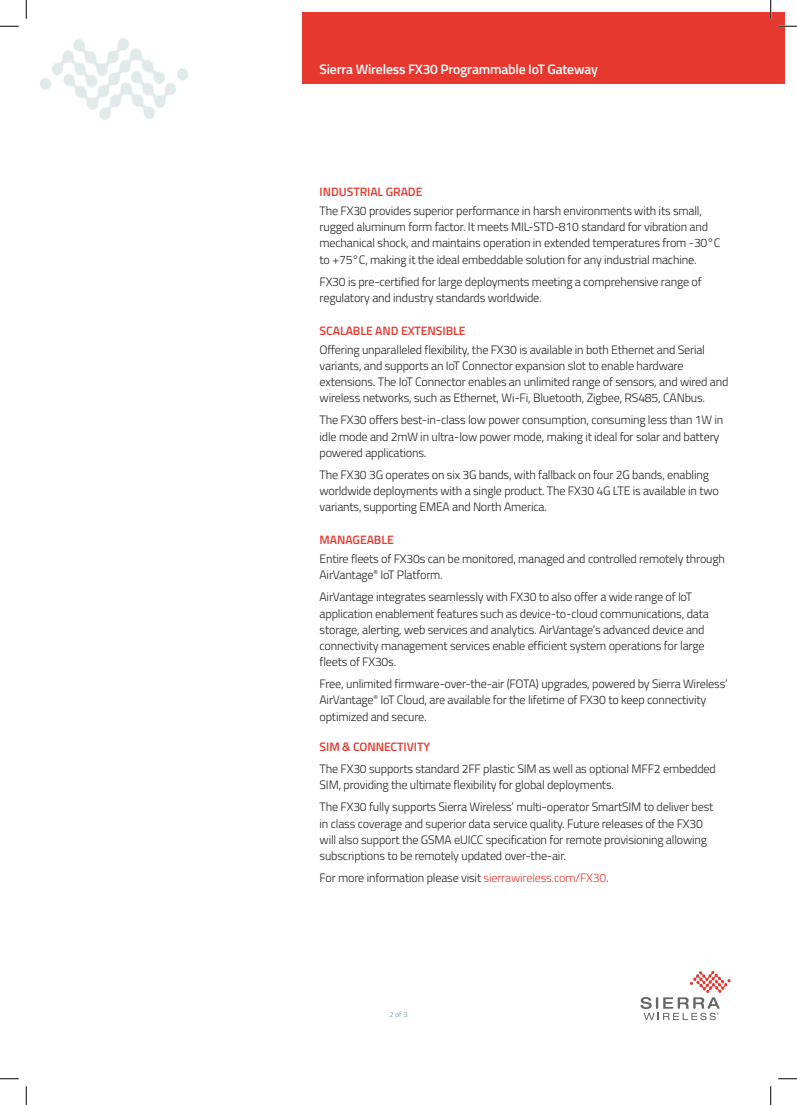
<style>
.page{position:relative;width:797px;height:1105px;background:#fff}
.page>*{position:absolute;margin:0;border:0;box-sizing:border-box;transform-origin:0 0}
.t1{font:600 13.75px "Titillium Web";letter-spacing:-.015em;color:#fff}
.t2{font:300 12.25px/16.2px "Titillium Web";letter-spacing:-.015em;color:#231f20}
.t3{font:600 12.25px "Titillium Web";letter-spacing:-.005em;color:#e7382f}
.t4{font:300 7.5px "Titillium Web";color:#6a8f9b}
.s1{color:#e7382f}
</style>
<div class="page">
<div style="left:302px;top:13px;width:482px;height:71px;background:#e7382f"></div>
<svg style="left:640px;top:971px;width:90px;height:49px"></svg>
<svg style="left:40px;top:38px;width:149px;height:82px"></svg>
<svg style="left:0;top:25px;width:19px;height:2px"></svg>
<svg style="left:778px;top:25px;width:19px;height:2px"></svg>
<svg style="left:0;top:1078px;width:19px;height:1px"></svg>
<svg style="left:778px;top:1078px;width:19px;height:1px"></svg>
<svg style="left:25px;top:0;width:2px;height:19px"></svg>
<svg style="left:25px;top:1086px;width:2px;height:19px"></svg>
<svg style="left:770px;top:0;width:1px;height:19px"></svg>
<svg style="left:770px;top:1086px;width:1px;height:19px"></svg>
<p class="t1" style="left:319px;top:59px;width:280px">Sierra Wireless FX30 Programmable IoT Gateway</p>
<p class="t3" style="left:319px;top:183px;width:104px">INDUSTRIAL GRADE</p>
<p class="t2" style="left:319px;top:202px;width:402px">The FX30 provides superior performance in harsh environments with its small, rugged aluminum form factor. It meets MIL-STD-810 standard for vibration and mechanical shock, and maintains operation in extended temperatures from -30°C to +75°C, making it the ideal embeddable solution for any industrial machine.</p>
<p class="t2" style="left:319px;top:273px;width:383px">FX30 is pre-certified for large deployments meeting a comprehensive range of regulatory and industry standards worldwide.</p>
<p class="t3" style="left:319px;top:321px;width:147px">SCALABLE AND EXTENSIBLE</p>
<p class="t2" style="left:319px;top:341px;width:410px">Offering unparalleled flexibility, the FX30 is available in both Ethernet and Serial variants, and supports an IoT Connector expansion slot to enable hardware extensions. The IoT Connector enables an unlimited range of sensors, and wired and wireless networks, such as Ethernet, Wi-Fi, Bluetooth, Zigbee, RS485, CANbus.</p>
<p class="t2" style="left:319px;top:411px;width:405px">The FX30 offers best-in-class low power consumption, consuming less than 1W in idle mode and 2mW in ultra-low power mode, making it ideal for solar and battery powered applications.</p>
<p class="t2" style="left:319px;top:466px;width:401px">The FX30 3G operates on six 3G bands, with fallback on four 2G bands, enabling worldwide deployments with a single product. The FX30 4G LTE is available in two variants, supporting EMEA and North America.</p>
<p class="t3" style="left:319px;top:531px;width:76px">MANAGEABLE</p>
<p class="t2" style="left:319px;top:550px;width:407px">Entire fleets of FX30s can be monitored, managed and controlled remotely through<br>AirVantage<sup>®</sup> IoT Platform.</p>
<p class="t2" style="left:319px;top:588px;width:391px">AirVantage integrates seamlessly with FX30 to also offer a wide range of IoT application enablement features such as device-to-cloud communications, data storage, alerting, web services and analytics. AirVantage’s advanced device and connectivity management services enable efficient system operations for large fleets of FX30s.</p>
<p class="t2" style="left:319px;top:675px;width:409px">Free, unlimited firmware-over-the-air (FOTA) upgrades, powered by Sierra Wireless’<br>AirVantage<sup>®</sup> IoT Cloud, are available for the lifetime of FX30 to keep connectivity optimized and secure.</p>
<p class="t3" style="left:319px;top:738px;width:112px">SIM &amp; CONNECTIVITY</p>
<p class="t2" style="left:319px;top:760px;width:398px">The FX30 supports standard 2FF plastic SIM as well as optional MFF2 embedded<br>SIM, providing the ultimate flexibility for global deployments.</p>
<p class="t2" style="left:319px;top:798px;width:395px">The FX30 fully supports Sierra Wireless’ multi-operator SmartSIM to deliver best in class coverage and superior data service quality. Future releases of the FX30 will also support the GSMA eUICC specification for remote provisioning allowing subscriptions to be remotely updated over-the-air.</p>
<p class="t2" style="left:319px;top:869px;width:290px">For more information please visit <span class="s1">sierrawireless.com/FX30</span>.</p>
<p class="t4" style="left:389px;top:1008px;width:20px">2 of 3</p>
</div>
